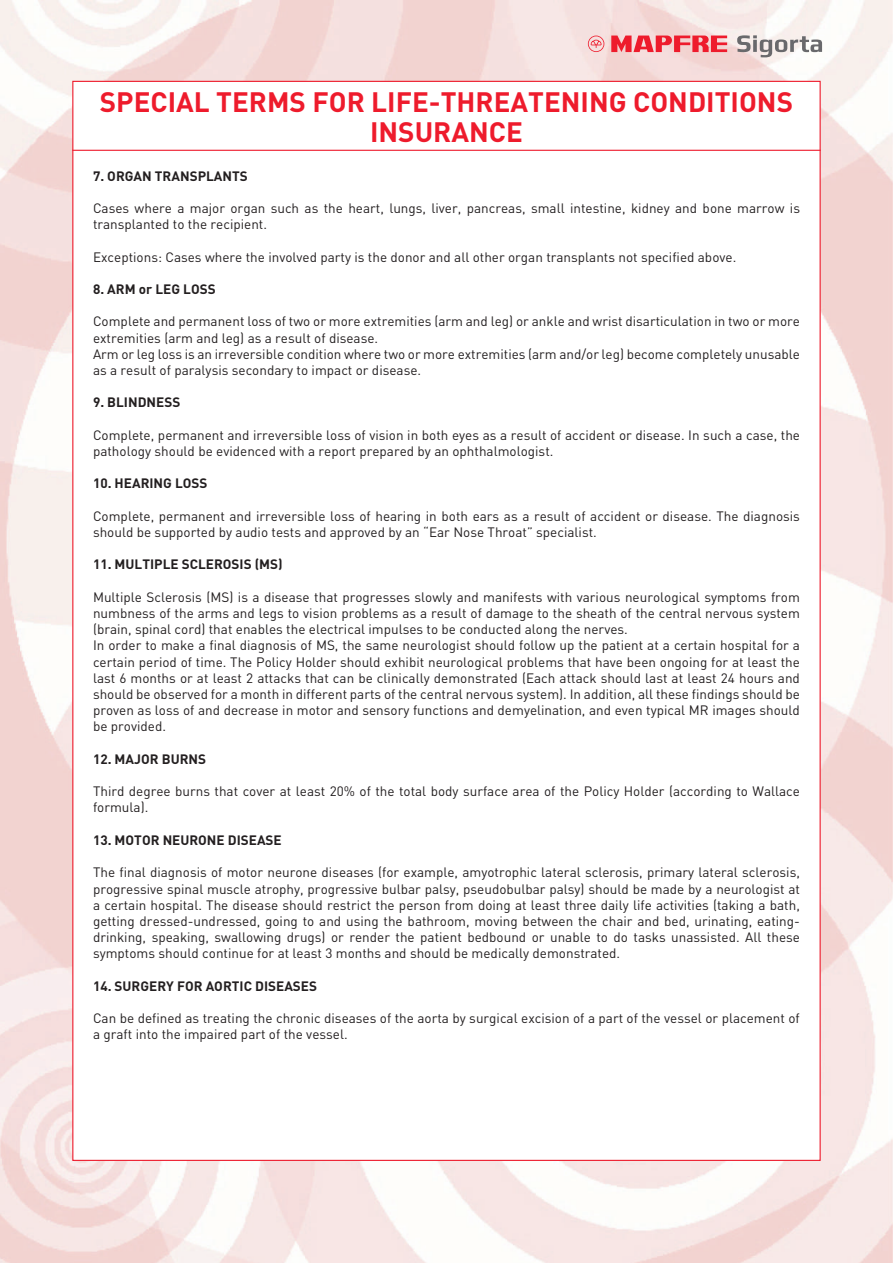
<style>
.page{position:relative;width:893px;height:1263px;background:#fff}
.page>*{position:absolute;margin:0;border:0;box-sizing:border-box;transform-origin:0 0}
.t1{font:27.75px/30px "DINT Bold";color:#ee1b2c;text-align:center}
.t2{font:13.5px/16.2px "DINT";color:#231f20}
.t3{font:13.5px "DINT Bold";color:#231f20}
</style>
<div class="page">
<img style="left:0;top:0;width:893px;height:1263px">
<svg style="left:588px;top:36px;width:16px;height:16px"></svg>
<svg style="left:611px;top:36px;width:116px;height:16px;background:#ef616b"></svg>
<svg style="left:737px;top:35px;width:85px;height:22px"></svg>
<div style="left:72px;top:81px;width:749px;height:1080px;background:#fff;border:1px solid #ee1b2c"></div>
<hr style="left:72px;top:150px;width:749px;height:1px;background:#ee1b2c">
<h1 class="t1" style="left:100px;top:86px;width:695px">SPECIAL TERMS FOR LIFE-THREATENING CONDITIONS<br>INSURANCE</h1>
<p class="t3" style="left:93px;top:167px;width:156px">7. ORGAN TRANSPLANTS</p>
<p class="t2" style="left:93px;top:200px;width:708px">Cases where a major organ such as the heart, lungs, liver, pancreas, small intestine, kidney and bone marrow is transplanted to the recipient.</p>
<p class="t2" style="left:93px;top:248px;width:645px">Exceptions: Cases where the involved party is the donor and all other organ transplants not specified above.</p>
<p class="t3" style="left:93px;top:280px;width:124px">8. ARM or LEG LOSS</p>
<p class="t2" style="left:93px;top:313px;width:708px">Complete and permanent loss of two or more extremities (arm and leg) or ankle and wrist disarticulation in two or more extremities (arm and leg) as a result of disease.<br>Arm or leg loss is an irreversible condition where two or more extremities (arm and/or leg) become completely unusable as a result of paralysis secondary to impact or disease.</p>
<p class="t3" style="left:93px;top:394px;width:89px">9. BLINDNESS</p>
<p class="t2" style="left:93px;top:427px;width:708px">Complete, permanent and irreversible loss of vision in both eyes as a result of accident or disease. In such a case, the pathology should be evidenced with a report prepared by an ophthalmologist.</p>
<p class="t3" style="left:93px;top:475px;width:116px">10. HEARING LOSS</p>
<p class="t2" style="left:93px;top:508px;width:708px">Complete, permanent and irreversible loss of hearing in both ears as a result of accident or disease. The diagnosis should be supported by audio tests and approved by an “Ear Nose Throat” specialist.</p>
<p class="t3" style="left:93px;top:556px;width:191px">11. MULTIPLE SCLEROSIS (MS)</p>
<p class="t2" style="left:93px;top:589px;width:708px">Multiple Sclerosis (MS) is a disease that progresses slowly and manifests with various neurological symptoms from numbness of the arms and legs to vision problems as a result of damage to the sheath of the central nervous system (brain, spinal cord) that enables the electrical impulses to be conducted along the nerves.<br>In order to make a final diagnosis of MS, the same neurologist should follow up the patient at a certain hospital for a certain period of time. The Policy Holder should exhibit neurological problems that have been ongoing for at least the last 6 months or at least 2 attacks that can be clinically demonstrated (Each attack should last at least 24 hours and should be observed for a month in different parts of the central nervous system). In addition, all these findings should be proven as loss of and decrease in motor and sensory functions and demyelination, and even typical MR images should be provided.</p>
<p class="t3" style="left:93px;top:750px;width:115px">12. MAJOR BURNS</p>
<p class="t2" style="left:93px;top:783px;width:708px">Third degree burns that cover at least 20% of the total body surface area of the Policy Holder (according to Wallace formula).</p>
<p class="t3" style="left:93px;top:831px;width:190px">13. MOTOR NEURONE DISEASE</p>
<p class="t2" style="left:93px;top:864px;width:708px;text-align:justify">The final diagnosis of motor neurone diseases (for example, amyotrophic lateral sclerosis, primary lateral sclerosis, progressive spinal muscle atrophy, progressive bulbar palsy, pseudobulbar palsy) should be made by a neurologist at a certain hospital. The disease should restrict the person from doing at least three daily life activities (taking a bath, getting dressed-undressed, going to and using the bathroom, moving between the chair and bed, urinating, eating&shy;drinking, speaking, swallowing drugs) or render the patient bedbound or unable to do tasks unassisted. All these symptoms should continue for at least 3 months and should be medically demonstrated.</p>
<p class="t3" style="left:93px;top:977px;width:226px">14. SURGERY FOR AORTIC DISEASES</p>
<p class="t2" style="left:93px;top:1010px;width:708px">Can be defined as treating the chronic diseases of the aorta by surgical excision of a part of the vessel or placement of a graft into the impaired part of the vessel.</p>
</div>
